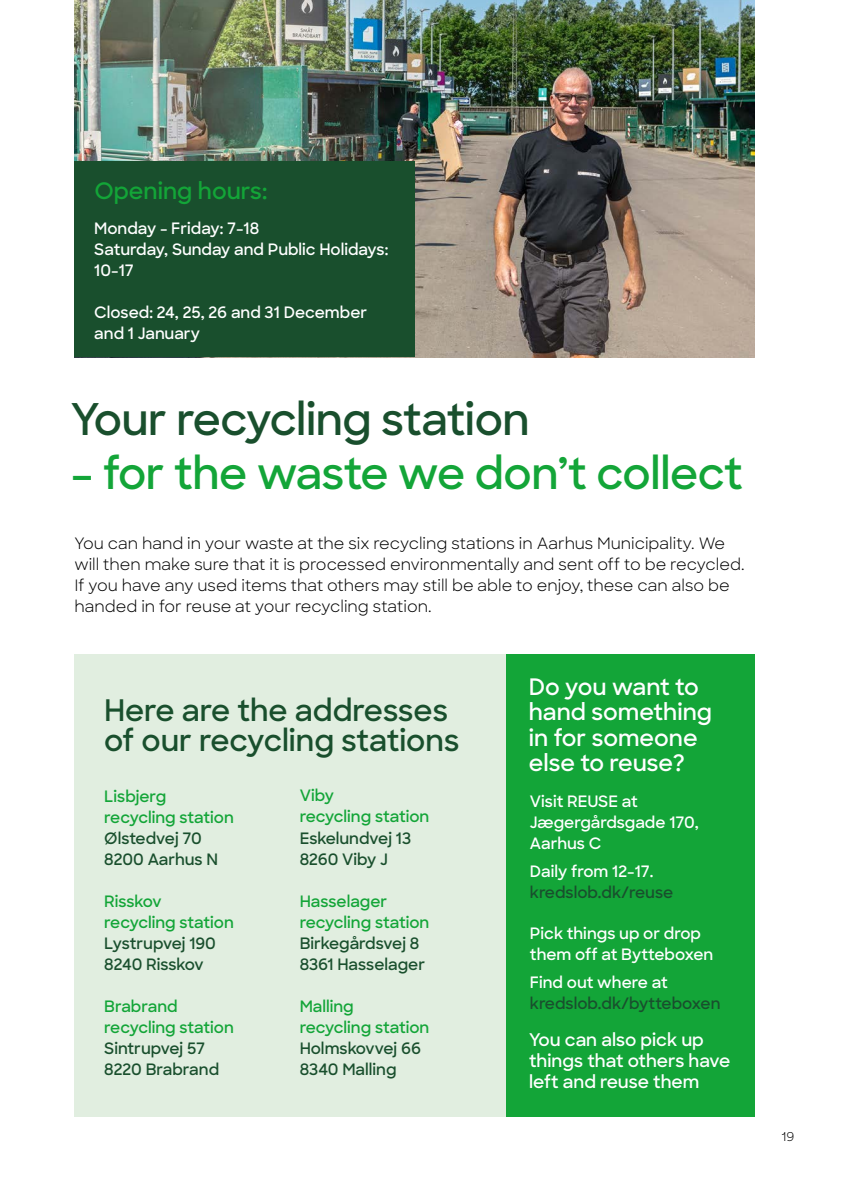
<style>
.page{position:relative;width:844px;height:1191px;background:#fff}
.page>*{position:absolute;margin:0;border:0;box-sizing:border-box;transform-origin:0 0}
.t1{font:600 43.75px "Sharp Sans";letter-spacing:-.01em;color:#13a538}
.t2{font:600 43.75px "Sharp Sans";letter-spacing:-.01em;color:#194f2d}
.t3{font:600 29.75px/29.8px "Sharp Sans";color:#194f2d}
.t4{font:600 22.75px/25.4px "Sharp Sans";color:#fff}
.t5{font:600 22.75px "Sharp Sans";color:#13a538}
.t6{font:600 17.5px/21px "Sharp Sans";color:#fff}
.t7{font:15.75px/21px "Sharp Sans";color:#000}
.t8{font:600 15.75px/21px "Sharp Sans";color:#fff}
.t9{font:600 15.75px/21px "Sharp Sans";color:#194f2d}
.t10{font:600 15.75px/21px "Sharp Sans";color:#13a538}
.t11{font:12.25px "Sharp Sans";color:#000}
</style>
<div class="page">
<div style="left:506px;top:654px;width:248px;height:462px;background:#13a538"></div>
<div style="left:74px;top:654px;width:432px;height:462px;background:#e1eee0"></div>
<img style="left:74px;top:0;width:680px;height:357px">
<div style="left:74px;top:161px;width:340px;height:196px;background:#194f2d"></div>
<h3 class="t5" style="left:94px;top:174px;width:174px">Opening hours:</h3>
<p class="t8" style="left:94px;top:217px;width:295px">Monday - Friday: 7-18<br>Saturday, Sunday and Public Holidays:<br>10-17</p>
<p class="t8" style="left:94px;top:301px;width:274px">Closed: 24, 25, 26 and 31 December and 1 January</p>
<h1 class="t2" style="left:71px;top:387px;width:460px">Your recycling station</h1>
<h1 class="t1" style="left:71px;top:441px;width:673px">– for the waste we don’t collect</h1>
<p class="t7" style="left:74px;top:532px;width:671px">You can hand in your waste at the six recycling stations in Aarhus Municipality. We will then make sure that it is processed environmentally and sent off to be recycled.<br>If you have any used items that others may still be able to enjoy, these can also be handed in for reuse at your recycling station.</p>
<h3 class="t4" style="left:528px;top:673px;width:185px">Do you want to hand something in for someone else to reuse?</h3>
<h2 class="t3" style="left:104px;top:694px;width:356px">Here are the addresses of our recycling stations</h2>
<p class="t10" style="left:104px;top:784px;width:131px">Lisbjerg recycling station</p>
<p class="t9" style="left:104px;top:826px;width:115px">Ølstedvej 70<br>8200 Aarhus N</p>
<p class="t10" style="left:104px;top:889px;width:131px">Risskov recycling station</p>
<p class="t9" style="left:104px;top:931px;width:113px">Lystrupvej 190<br>8240 Risskov</p>
<p class="t10" style="left:104px;top:994px;width:131px">Brabrand recycling station</p>
<p class="t9" style="left:104px;top:1036px;width:116px">Sintrupvej 57<br>8220 Brabrand</p>
<p class="t10" style="left:300px;top:784px;width:131px">Viby<br>recycling station</p>
<p class="t9" style="left:300px;top:826px;width:113px">Eskelundvej 13<br>8260 Viby J</p>
<p class="t10" style="left:300px;top:889px;width:131px">Hasselager recycling station</p>
<p class="t9" style="left:300px;top:931px;width:127px">Birkegårdsvej 8<br>8361 Hasselager</p>
<p class="t10" style="left:300px;top:994px;width:131px">Malling<br>recycling station</p>
<p class="t9" style="left:300px;top:1036px;width:123px">Holmskovvej 66<br>8340 Malling</p>
<p class="t6" style="left:529px;top:1028px;width:203px">You can also pick up things that others have left and reuse them</p>
<p class="t8" style="left:530px;top:789px;width:170px">Visit REUSE at<br>Jægergårdsgade 170,<br>Aarhus C</p>
<p class="t8" style="left:530px;top:860px;width:125px">Daily from 12-17.</p>
<p class="t9" style="left:530px;top:881px;width:145px">kredslob.dk/reuse</p>
<p class="t8" style="left:530px;top:922px;width:185px">Pick things up or drop them off at Bytteboxen</p>
<p class="t8" style="left:530px;top:971px;width:139px">Find out where at</p>
<p class="t9" style="left:530px;top:992px;width:192px">kredslob.dk/bytteboxen</p>
<p class="t11" style="left:781px;top:1127px;width:14px">19</p>
</div>
